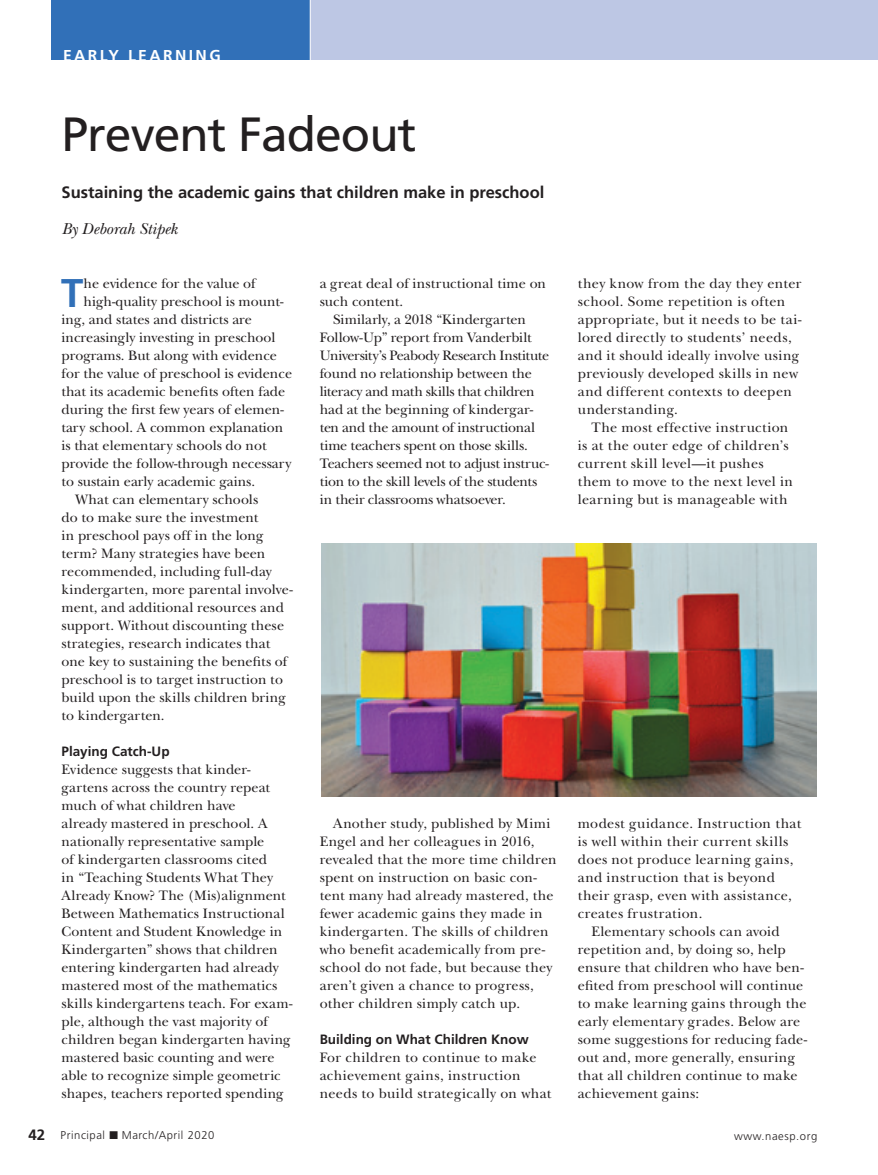
<style>
.page{position:relative;width:878px;height:1175px;background:#fff}
.page>*{position:absolute;margin:0;border:0;box-sizing:border-box;transform-origin:0 0}
.DEPT_Headline{font:48px "Frutiger";letter-spacing:-.02em;color:#231f20}
.DEPT_1stP{font:700 40.05px "Frutiger";color:#3170b8}
.DEPT_Dek{font:700 16.5px "Frutiger";color:#231f20}
.DEPT_Byline{font:italic 16.5px "New Baskerville";letter-spacing:.005em;color:#231f20}
.DEPT_Eyebrow{font:700 15.75px "Frutiger";letter-spacing:.15em;color:#fff}
.Body_Indent{font:14.25px/18px "New Baskerville";letter-spacing:.01em;color:#231f20}
.Body_NoIndent{font:14.25px/18px "New Baskerville";letter-spacing:.015em;color:#231f20}
.DEPT_1stP-2{font:14.25px "New Baskerville";color:#231f20}
.Body_Indent-2{font:14.25px/18px "New Baskerville";letter-spacing:-.015em;color:#231f20}
.Body_Indent-3{font:14.25px/18px "New Baskerville";letter-spacing:.03em;color:#231f20}
.Subhead{font:700 13.5px "Frutiger";color:#231f20}
.t1{font:300 11.25px "Frutiger";letter-spacing:.05em;color:#231f20}
.s1{font-weight:700;font-size:15px}
</style>
<div class="page">
<div style="left:51px;top:0;width:259px;height:60px;background:#3170b8"></div>
<div style="left:310px;top:0;width:568px;height:60px;background:#bdc7e4"></div>
<hr style="left:310px;top:0;width:1px;height:60px;background:#fff">
<img style="left:321px;top:543px;width:495px;height:253px">
<p class="DEPT_Eyebrow" style="left:63px;top:46px;width:159px">EARLY LEARNING</p>
<p class="DEPT_Headline" style="left:62px;top:106px;width:356px">Prevent Fadeout</p>
<p class="DEPT_Dek" style="left:62px;top:183px;width:484px">Sustaining the academic gains that children make in preschool</p>
<p class="DEPT_Byline" style="left:62px;top:219px;width:117px">By Deborah Stipek</p>
<p class="DEPT_1stP" style="left:61px;top:269px;width:24px">T</p>
<p class="DEPT_1stP-2" style="left:83px;top:275px;width:174px">he evidence for the value of</p>
<p class="DEPT_1stP-2" style="left:83px;top:293px;width:202px">high-quality preschool is mount-</p>
<p class="DEPT_1stP-2" style="left:62px;top:311px;width:192px">ing, and states and districts are</p>
<p class="DEPT_1stP-2" style="left:62px;top:329px;width:215px">increasingly investing in preschool</p>
<p class="DEPT_1stP-2" style="left:62px;top:347px;width:217px">programs. But along with evidence</p>
<p class="DEPT_1stP-2" style="left:62px;top:365px;width:232px">for the value of preschool is evidence</p>
<p class="DEPT_1stP-2" style="left:62px;top:383px;width:225px">that its academic benefits often fade</p>
<p class="DEPT_1stP-2" style="left:62px;top:401px;width:224px">during the first few years of elemen-</p>
<p class="DEPT_1stP-2" style="left:62px;top:419px;width:223px">tary school. A common explanation</p>
<p class="DEPT_1stP-2" style="left:62px;top:437px;width:207px">is that elementary schools do not</p>
<p class="DEPT_1stP-2" style="left:62px;top:455px;width:231px">provide the follow-through necessary</p>
<p class="DEPT_1stP-2" style="left:62px;top:473px;width:195px">to sustain early academic gains.</p>
<p class="Body_Indent" style="left:62px;top:490px;width:233px;text-indent:14px">What can elementary schools<br>do to make sure the investment<br>in preschool pays off in the long term? Many strategies have been recommended, including full-day kindergarten, more parental involve&shy;ment, and additional resources and support. Without discounting these strategies, research indicates that one key to sustaining the benefits of preschool is to target instruction to build upon the skills children bring to kindergarten.</p>
<p class="Subhead" style="left:62px;top:743px;width:110px">Playing Catch-Up</p>
<p class="Body_NoIndent" style="left:62px;top:760px;width:232px">Evidence suggests that kinder&shy;gartens across the country repeat much of what children have<br>already mastered in preschool. A nationally representative sample<br>of kindergarten classrooms cited<br>in “Teaching Students What They Already Know? The (Mis)alignment Between Mathematics Instructional Content and Student Knowledge in Kindergarten” shows that children entering kindergarten had already mastered most of the mathematics skills kindergartens teach. For exam&shy;ple, although the vast majority of children began kindergarten having mastered basic counting and were able to recognize simple geometric shapes, teachers reported spending</p>
<p class="Body_NoIndent" style="left:320px;top:274px;width:228px">a great deal of instructional time on such content.</p>
<p class="Body_Indent-2" style="left:320px;top:310px;width:231px;text-indent:14px">Similarly, a 2018 “Kindergarten Follow-Up” report from Vanderbilt University’s Peabody Research Institute found no relationship between the literacy and math skills that children had at the beginning of kindergar&shy;ten and the amount of instructional time teachers spent on those skills.<br>Teachers seemed not to adjust instruc&shy;tion to the skill levels of the students in their classrooms whatsoever.</p>
<p class="Body_Indent" style="left:320px;top:814px;width:238px;text-indent:14px">Another study, published by Mimi Engel and her colleagues in 2016, revealed that the more time children spent on instruction on basic con&shy;tent many had already mastered, the fewer academic gains they made in kindergarten. The skills of children who benefit academically from pre&shy;school do not fade, but because they aren’t given a chance to progress, other children simply catch up.</p>
<p class="Subhead" style="left:320px;top:1031px;width:211px">Building on What Children Know</p>
<p class="Body_NoIndent" style="left:320px;top:1048px;width:233px">For children to continue to make achievement gains, instruction needs to build strategically on what</p>
<p class="Body_NoIndent" style="left:578px;top:274px;width:225px">they know from the day they enter school. Some repetition is often appropriate, but it needs to be tai&shy;lored directly to students’ needs, and it should ideally involve using previously developed skills in new and different contexts to deepen understanding.</p>
<p class="Body_Indent" style="left:578px;top:418px;width:217px;text-indent:14px">The most effective instruction is at the outer edge of children’s current skill level—it pushes them to move to the next level in learning but is manageable with</p>
<p class="Body_Indent-3" style="left:578px;top:814px;width:225px">modest guidance. Instruction that is well within their current skills does not produce learning gains, and instruction that is beyond their grasp, even with assistance, creates frustration.</p>
<p class="Body_Indent" style="left:578px;top:922px;width:231px;text-indent:14px">Elementary schools can avoid repetition and, by doing so, help ensure that children who have ben&shy;efited from preschool will continue to make learning gains through the early elementary grades. Below are some suggestions for reducing fade&shy;out and, more generally, ensuring that all children continue to make achievement gains:</p>
<p class="t1" style="left:28px;top:1129px;width:188px"><span class="s1">42</span> Principal ■ March/April 2020</p>
<p class="t1" style="left:734px;top:1129px;width:85px">www.naesp.org</p>
</div>
